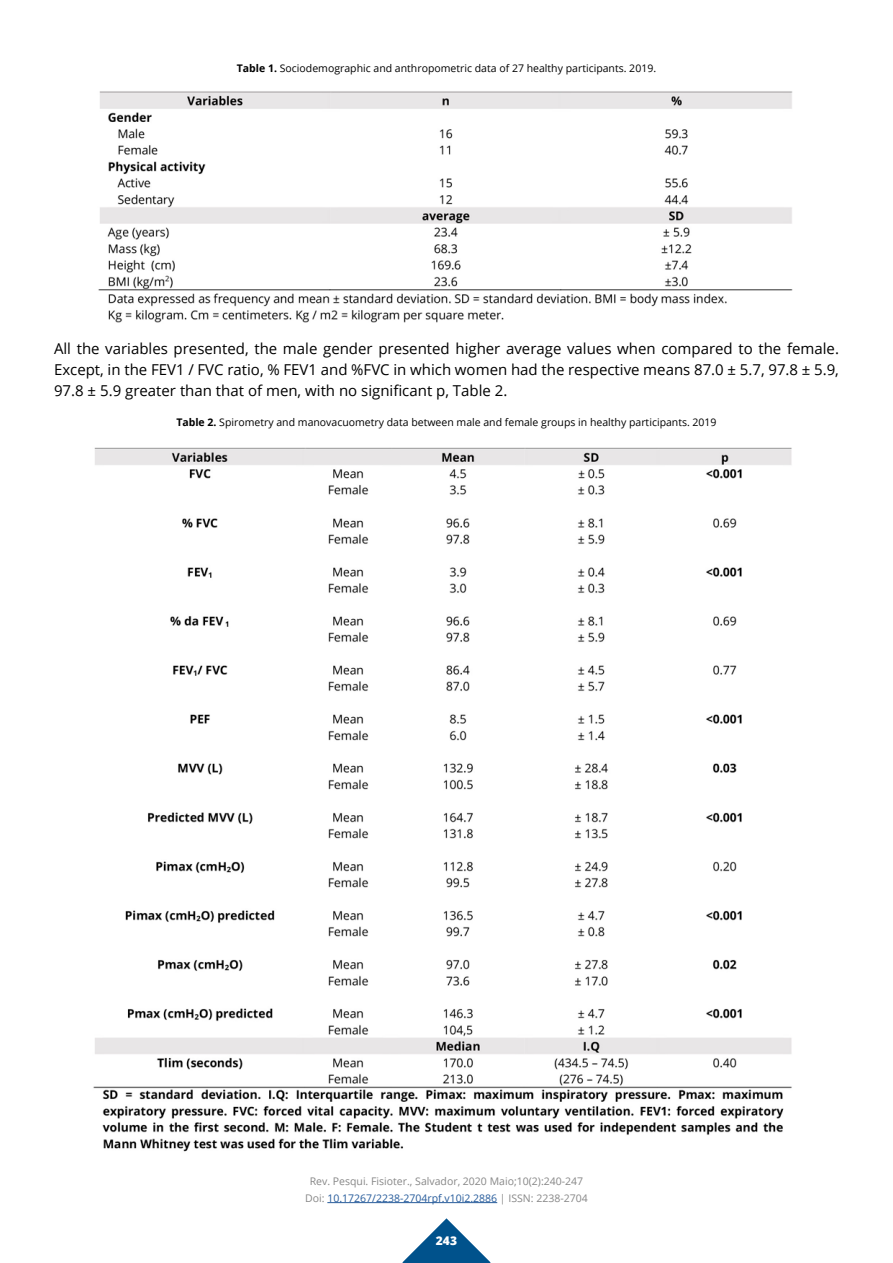
<style>
.page{position:relative;width:893px;height:1263px;background:#fff}
.page>*{position:absolute;margin:0;border:0;box-sizing:border-box;transform-origin:0 0}
.t1{font:15px/21px "Open Sans";color:#000;text-align:justify}
.t2{font:800 12px "Open Sans";color:#fff}
.t3{font:10.5px "Open Sans";color:#000}
.t4{font:10.5px/16.5px "Open Sans";color:#878787;text-align:center}
.s1{font-weight:700}
.s2{color:#265b9b}
</style>
<div class="page">
<svg style="left:402px;top:1218px;width:89px;height:45px"></svg>
<hr style="left:327px;top:1202px;width:170px;height:1px;background:#265b9b">
<img style="left:93px;top:447px;width:699px;height:705px">
<img style="left:98px;top:91px;width:695px;height:232px">
<p class="t3" style="left:237px;top:61px;width:421px"><span class="s1">Table 1.</span> Sociodemographic and anthropometric data of 27 healthy participants. 2019.</p>
<p class="t1" style="left:54px;top:338px;width:786px">All the variables presented, the male gender presented higher average values when compared to the female.<br>Except, in the FEV1 / FVC ratio, % FEV1 and %FVC in which women had the respective means 87.0 ± 5.7, 97.8 ± 5.9, 97.8 ± 5.9 greater than that of men, with no significant p, Table 2.</p>
<p class="t3" style="left:176px;top:415px;width:542px"><span class="s1">Table 2.</span> Spirometry and manovacuometry data between male and female groups in healthy participants. 2019</p>
<p class="t4" style="left:305px;top:1173px;width:284px">Rev. Pesqui. Fisioter., Salvador, 2020 Maio;10(2):240-247<br>Doi: <span class="s2">10.17267/2238-2704rpf.v10i2.2886</span> | ISSN: 2238-2704</p>
<p class="t2" style="left:436px;top:1232px;width:23px">243</p>
</div>
